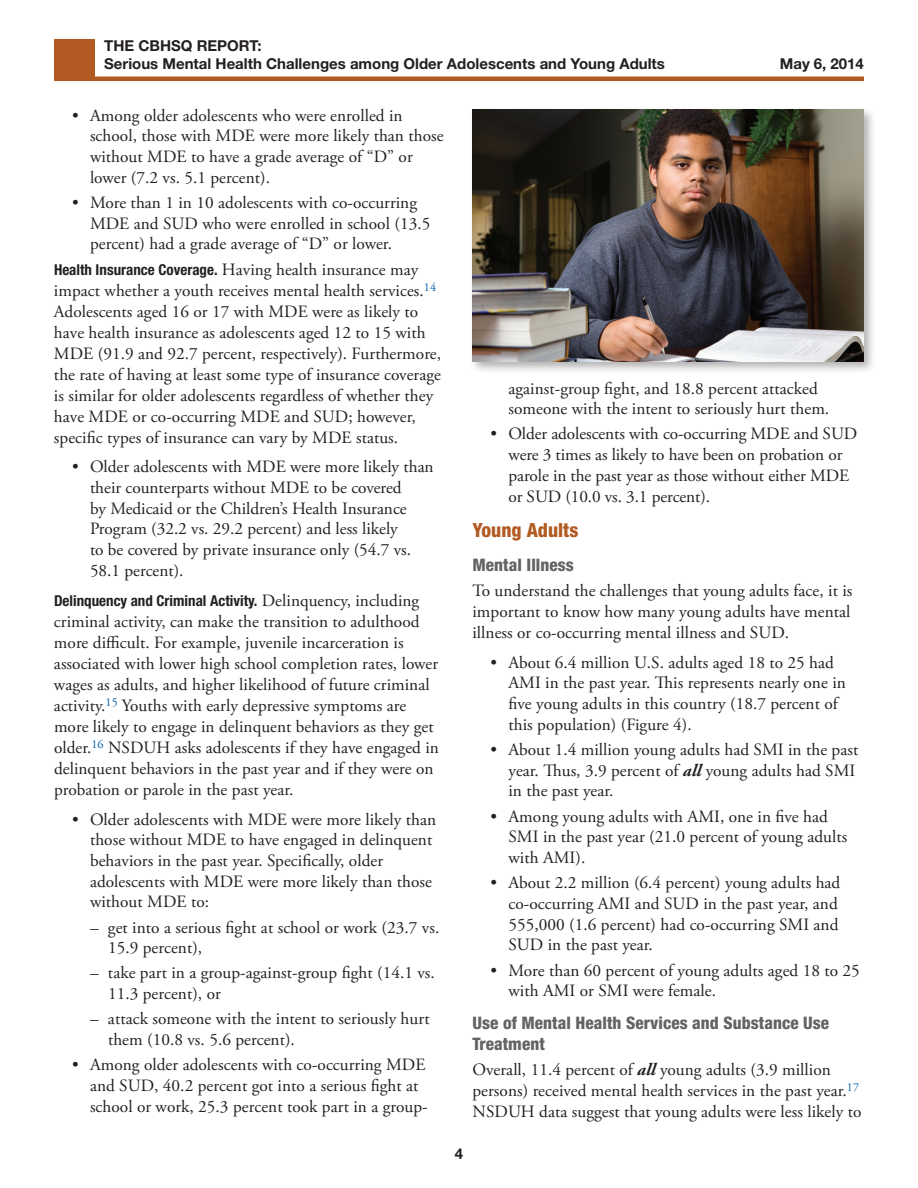
<style>
.page{position:relative;width:918px;height:1188px;background:#fff}
.page>*{position:absolute;margin:0;border:0;box-sizing:border-box;transform-origin:0 0}
.t1{font:800 condensed 19.5px "Helvetica Neue LT Std";color:#b15b23}
.t2{font:17.25px/20.7px "Adobe Garamond Pro";letter-spacing:.005em;color:#231f20}
.t3{font:800 condensed 17.25px/21px "Helvetica Neue LT Std";letter-spacing:.005em;color:#636366}
.t4{font:700 condensed 15px "Helvetica Neue LT Std";color:#231f20}
.t5{font:700 15px/18px "Helvetica Neue LT Std";color:#231f20}
.s1{font-family:"Adobe Garamond Pro";font-weight:400;font-stretch:normal;font-size:17.25px}
.s2{font-weight:700;font-style:italic}
</style>
<div class="page">
<div style="left:54px;top:40px;width:40px;height:37px;background:#b15b23"></div>
<div style="left:54px;top:76px;width:810px;height:5px;background:#b15b23"></div>
<div style="left:469px;top:106px;width:408px;height:268px;background:#231f20;opacity:.35"></div>
<img style="left:473px;top:109px;width:391px;height:252px">
<p class="t5" style="left:104px;top:37px;width:562px">THE CBHSQ REPORT:<br>Serious Mental Health Challenges among Older Adolescents and Young Adults</p>
<p class="t5" style="left:780px;top:54px;width:86px">May 6, 2014</p>
<p class="t2" style="left:90px;top:105px;width:355px;text-indent:-18px">• Among older adolescents who were enrolled in school, those with MDE were more likely than those without MDE to have a grade average of “D” or lower (7.2 vs. 5.1 percent).</p>
<p class="t2" style="left:90px;top:193px;width:342px;text-indent:-18px">• More than 1 in 10 adolescents with co-occurring<br>MDE and SUD who were enrolled in school (13.5 percent) had a grade average of “D” or lower.</p>
<p class="t4" style="left:54px;top:260px;width:366px">Health Insurance Coverage. <span class="s1">Having health insurance may</span></p>
<p class="t2" style="left:54px;top:280px;width:389px">impact whether a youth receives mental health services.<sup>14<br></sup>Adolescents aged 16 or 17 with MDE were as likely to have health insurance as adolescents aged 12 to 15 with MDE (91.9 and 92.7 percent, respectively). Furthermore, the rate of having at least some type of insurance coverage is similar for older adolescents regardless of whether they have MDE or co-occurring MDE and SUD; however, specific types of insurance can vary by MDE status.</p>
<p class="t2" style="left:90px;top:457px;width:345px;text-indent:-18px">• Older adolescents with MDE were more likely than their counterparts without MDE to be covered<br>by Medicaid or the Children’s Health Insurance Program (32.2 vs. 29.2 percent) and less likely<br>to be covered by private insurance only (54.7 vs.<br>58.1 percent).</p>
<p class="t4" style="left:54px;top:591px;width:367px">Delinquency and Criminal Activity. <span class="s1">Delinquency, including</span></p>
<p class="t2" style="left:54px;top:612px;width:387px">criminal activity, can make the transition to adulthood more difficult. For example, juvenile incarceration is associated with lower high school completion rates, lower wages as adults, and higher likelihood of future criminal activity.<sup>15</sup> Youths with early depressive symptoms are more likely to engage in delinquent behaviors as they get older.<sup>16</sup> NSDUH asks adolescents if they have engaged in delinquent behaviors in the past year and if they were on probation or parole in the past year.</p>
<p class="t2" style="left:90px;top:809px;width:348px;text-indent:-18px">• Older adolescents with MDE were more likely than those without MDE to have engaged in delinquent behaviors in the past year. Specifically, older adolescents with MDE were more likely than those without MDE to:</p>
<p class="t2" style="left:108px;top:917px;width:333px;text-indent:-18px">– get into a serious fight at school or work (23.7 vs.<br>15.9 percent),</p>
<p class="t2" style="left:108px;top:963px;width:328px;text-indent:-18px">– take part in a group-against-group fight (14.1 vs.<br>11.3 percent), or</p>
<p class="t2" style="left:108px;top:1009px;width:323px;text-indent:-18px">– attack someone with the intent to seriously hurt them (10.8 vs. 5.6 percent).</p>
<p class="t2" style="left:90px;top:1055px;width:339px;text-indent:-18px">• Among older adolescents with co-occurring MDE and SUD, 40.2 percent got into a serious fight at school or work, 25.3 percent took part in a group-</p>
<p class="t2" style="left:508px;top:378px;width:322px">against-group fight, and 18.8 percent attacked someone with the intent to seriously hurt them.</p>
<p class="t2" style="left:508px;top:424px;width:350px;text-indent:-18px">• Older adolescents with co-occurring MDE and SUD were 3 times as likely to have been on probation or parole in the past year as those without either MDE or SUD (10.0 vs. 3.1 percent).</p>
<p class="t1" style="left:472px;top:518px;width:107px">Young Adults</p>
<p class="t3" style="left:472px;top:554px;width:103px">Mental Illness</p>
<p class="t2" style="left:472px;top:581px;width:381px;text-align:justify">To understand the challenges that young adults face, it is important to know how many young adults have mental illness or co-occurring mental illness and SUD.</p>
<p class="t2" style="left:508px;top:653px;width:339px;text-indent:-18px">• About 6.4 million U.S. adults aged 18 to 25 had AMI in the past year. This represents nearly one in five young adults in this country (18.7 percent of this population) (Figure 4).</p>
<p class="t2" style="left:508px;top:740px;width:351px;text-indent:-18px">• About 1.4 million young adults had SMI in the past year. Thus, 3.9 percent of <span class="s2">all</span> young adults had SMI in the past year.</p>
<p class="t2" style="left:508px;top:806px;width:340px;text-indent:-18px">• Among young adults with AMI, one in five had<br>SMI in the past year (21.0 percent of young adults with AMI).</p>
<p class="t2" style="left:508px;top:873px;width:333px;text-indent:-18px">• About 2.2 million (6.4 percent) young adults had co-occurring AMI and SUD in the past year, and 555,000 (1.6 percent) had co-occurring SMI and SUD in the past year.</p>
<p class="t2" style="left:508px;top:960px;width:353px;text-indent:-18px">• More than 60 percent of young adults aged 18 to 25 with AMI or SMI were female.</p>
<p class="t3" style="left:472px;top:1012px;width:358px">Use of Mental Health Services and Substance Use<br>Treatment</p>
<p class="t2" style="left:472px;top:1060px;width:390px">Overall, 11.4 percent of <span class="s2">all</span> young adults (3.9 million persons) received mental health services in the past year.<sup>17<br></sup>NSDUH data suggest that young adults were less likely to</p>
<p class="t5" style="left:455px;top:1145px;width:10px">4</p>
</div>
